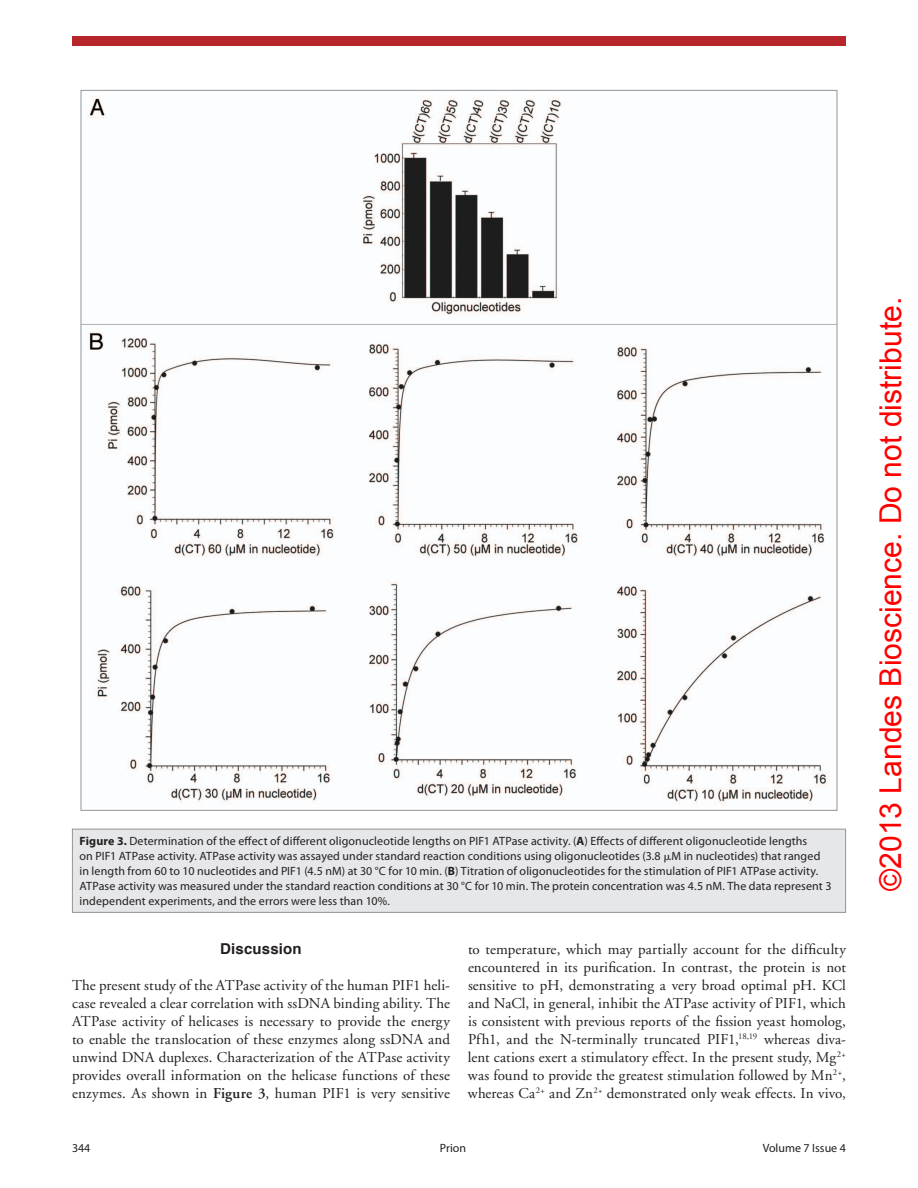
<style>
.page{position:relative;width:918px;height:1188px;background:#fff}
.page>*{position:absolute;margin:0;border:0;box-sizing:border-box;transform-origin:0 0}
.t1{font:30.15px "Arial";color:#f00}
.t2{font:15px/18px "Adobe Garamond";letter-spacing:.01em;color:#231f20;text-align:justify}
.t3{font:700 15px "Helvetica";letter-spacing:.01em;color:#231f20}
.t4{font:12px/15px "Myriad Pro";letter-spacing:.01em;color:#231f20}
.s1{font-weight:700}
.s2{font-family:"Universal Std Greekw Math Pi"}
.s3{font-weight:600}
</style>
<div class="page">
<div style="left:72px;top:36px;width:774px;height:10px;background:#b7262b"></div>
<div style="left:72px;top:829px;width:774px;height:83px;background:#e6e7e9"></div>
<div style="left:72px;top:829px;width:774px;height:84px;border:1px solid #939598"></div>
<img style="left:83px;top:96px;width:752px;height:709px">
<p class="t4" style="left:80px;top:834px;width:754px"><span class="s1">Figure 3.</span> Determination of the effect of different oligonucleotide lengths on PIF1 ATPase activity. (<span class="s1">A</span>) Effects of different oligonucleotide lengths<br>on PIF1 ATPase activity. ATPase activity was assayed under standard reaction conditions using oligonucleotides (3.8 <span class="s2">μ</span>M in nucleotides) that ranged in length from 60 to 10 nucleotides and PIF1 (4.5 nM) at 30 °C for 10 min. (<span class="s1">B</span>) Titration of oligonucleotides for the stimulation of PIF1 ATPase activity.<br>ATPase activity was measured under the standard reaction conditions at 30 °C for 10 min. The protein concentration was 4.5 nM. The data represent 3 independent experiments, and the errors were less than 10%.</p>
<p class="t3" style="left:220px;top:937px;width:83px">Discussion</p>
<p class="t2" style="left:72px;top:977px;width:379px">The present study of the ATPase activity of the human PIF1 heli&shy;case revealed a clear correlation with ssDNA binding ability. The ATPase activity of helicases is necessary to provide the energy to enable the translocation of these enzymes along ssDNA and unwind DNA duplexes. Characterization of the ATPase activity provides overall information on the helicase functions of these enzymes. As shown in <span class="s3">Figure 3</span>, human PIF1 is very sensitive</p>
<p class="t2" style="left:468px;top:941px;width:379px">to temperature, which may partially account for the difficulty encountered in its purification. In contrast, the protein is not sensitive to pH, demonstrating a very broad optimal pH. KCl and NaCl, in general, inhibit the ATPase activity of PIF1, which is consistent with previous reports of the fission yeast homolog, Pfh1, and the N-terminally truncated PIF1,<sup>18,19</sup> whereas diva&shy;lent cations exert a stimulatory effect. In the present study, Mg<sup>2+ </sup>was found to provide the greatest stimulation followed by Mn<sup>2+</sup>, whereas Ca<sup>2+</sup> and Zn<sup>2+</sup> demonstrated only weak effects. In vivo,</p>
<p class="t4" style="left:72px;top:1140px;width:20px">344</p>
<p class="t4" style="left:440px;top:1140px;width:28px">Prion</p>
<p class="t4" style="left:763px;top:1140px;width:85px">Volume 7 Issue 4</p>
<h1 class="t1" style="left:871px;top:891px;width:595px;rotate:-90deg">©2013 Landes Bioscience. Do not distribute.</h1>
</div>
